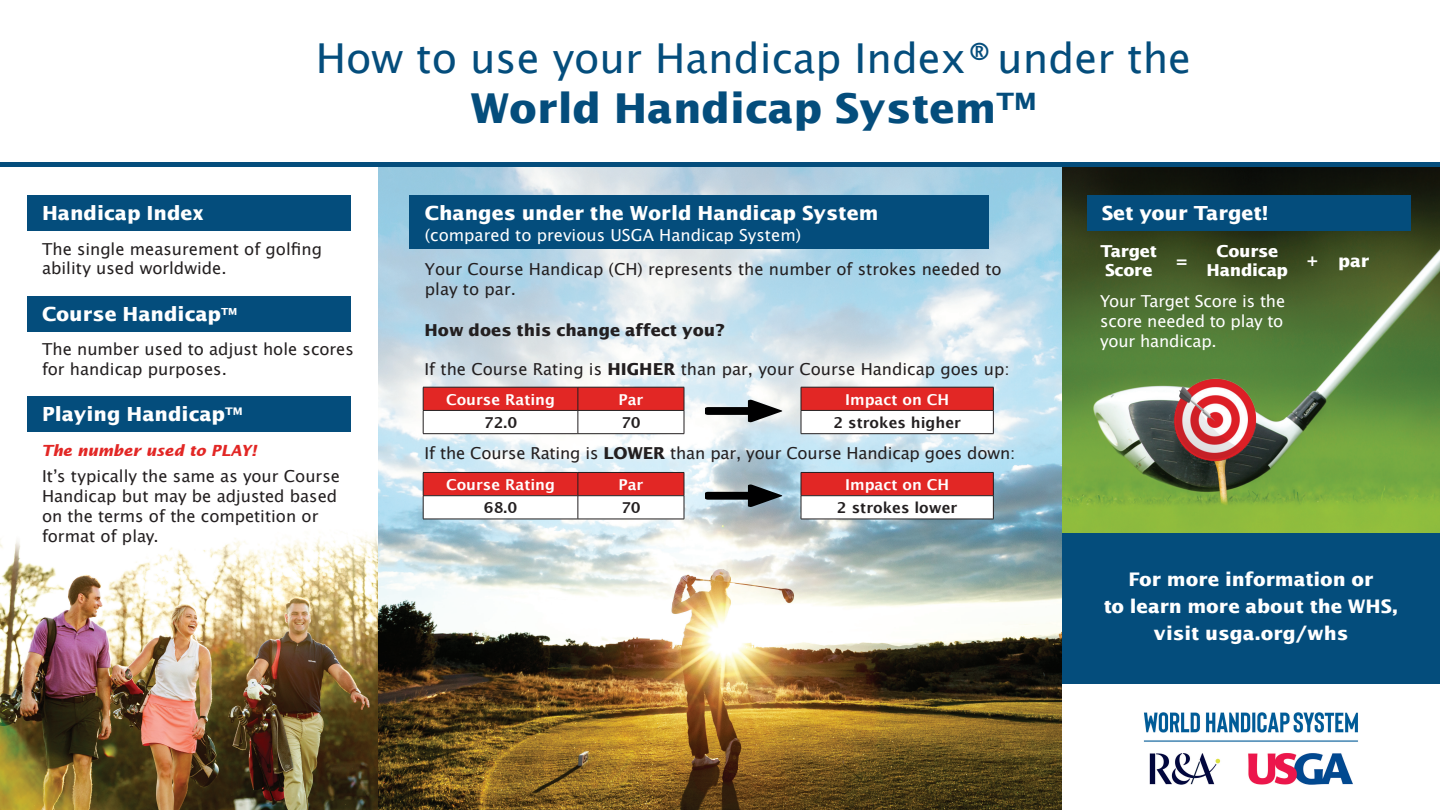
<style>
.page{position:relative;width:1440px;height:810px;background:#fff}
.page>*{position:absolute;margin:0;border:0;box-sizing:border-box;transform-origin:0 0}
.t1{font:41.25px "Lucida San Rom";color:#044d7c}
.t2{font:700 41.25px "Lucida San";color:#044d7c}
.t3{font:700 19.5px "Lucida San";color:#fff}
.t4{font:700 18.75px/27px "Lucida San";color:#fff;text-align:center}
.t5{font:700 17.25px "Lucida San";color:#fff}
.t6{font:16.5px/19.8px "Lucida San Rom";color:#231f20}
.t7{font:16.5px/19.8px "Lucida San Rom";letter-spacing:-.01em;color:#fff;text-align:justify}
.t8{font:700 16.5px/19px "Lucida San";letter-spacing:-.015em;color:#fff;text-align:center}
.t9{font:700 16.5px "Lucida San";color:#231f20}
.t10{font:italic 700 16.5px "Lucida San";color:#e22725}
.t11{font:700 15px "Lucida Grande";color:#fff}
.t12{font:700 15px "Lucida Grande";color:#231f20}
.s1{font-family:"Lucida San";font-weight:700}
</style>
<div class="page">
<div style="left:1042px;top:518px;width:398px;height:166px;background:#044d7c"></div>
<img style="left:1062px;top:166px;width:378px;height:366px">
<img style="left:378px;top:166px;width:684px;height:644px">
<div style="left:27px;top:195px;width:324px;height:36px;background:#044d7c"></div>
<div style="left:1087px;top:195px;width:324px;height:36px;background:#044d7c"></div>
<div style="left:409px;top:195px;width:580px;height:54px;background:#044d7c"></div>
<div style="left:27px;top:296px;width:324px;height:36px;background:#044d7c"></div>
<hr style="left:0;top:162px;width:1440px;height:4px;background:#044d7c">
<img style="left:0;top:534px;width:378px;height:276px">
<img style="left:1144px;top:712px;width:214px;height:73px">
<div style="left:27px;top:396px;width:324px;height:36px;background:#044d7c"></div>
<img style="left:1169px;top:375px;width:90px;height:89px">
<hr style="left:423px;top:434px;width:155px;height:1px;background:#231f20">
<hr style="left:578px;top:434px;width:106px;height:1px;background:#231f20">
<hr style="left:801px;top:434px;width:193px;height:1px;background:#231f20">
<hr style="left:423px;top:519px;width:155px;height:1px;background:#231f20">
<hr style="left:578px;top:519px;width:106px;height:1px;background:#231f20">
<hr style="left:801px;top:519px;width:193px;height:1px;background:#231f20">
<svg style="left:423px;top:387px;width:571px;height:47px"></svg>
<svg style="left:423px;top:472px;width:571px;height:47px"></svg>
<h1 class="t1" style="left:316px;top:32px;width:877px">How to use your Handicap Index®under the</h1>
<h1 class="t2" style="left:471px;top:81px;width:568px">World Handicap System<sup>TM</sup></h1>
<p class="t3" style="left:42px;top:200px;width:163px">Handicap Index</p>
<p class="t3" style="left:425px;top:200px;width:455px">Changes under the World Handicap System</p>
<p class="t3" style="left:1102px;top:200px;width:168px">Set your Target!</p>
<p class="t7" style="left:425px;top:225px;width:378px">(compared to previous USGA Handicap System)</p>
<p class="t6" style="left:42px;top:239px;width:282px">The single measurement of golfing ability used worldwide.</p>
<p class="t8" style="left:1101px;top:242px;width:58px">Target</p>
<p class="t8" style="left:1207px;top:242px;width:83px">Course<br>Handicap</p>
<p class="t8" style="left:1307px;top:251px;width:13px">+</p>
<p class="t8" style="left:1176px;top:251px;width:13px">=</p>
<p class="t6" style="left:425px;top:260px;width:578px">Your Course Handicap (CH) represents the number of strokes needed to play to par.</p>
<p class="t9" style="left:425px;top:319px;width:302px">How does this change affect you?</p>
<p class="t6" style="left:425px;top:359px;width:587px">If the Course Rating is <span class="s1">HIGHER</span> than par, your Course Handicap goes up:</p>
<p class="t8" style="left:1105px;top:261px;width:49px">Score</p>
<p class="t7" style="left:1100px;top:292px;width:186px">Your Target Score is the score needed to play to your handicap.</p>
<p class="t3" style="left:42px;top:301px;width:197px">Course Handicap<sup>TM</sup></p>
<p class="t6" style="left:42px;top:340px;width:313px">The number used to adjust hole scores for handicap purposes.</p>
<p class="t3" style="left:42px;top:401px;width:202px">Playing Handicap<sup>TM</sup></p>
<p class="t10" style="left:42px;top:441px;width:217px">The number used to PLAY!</p>
<p class="t6" style="left:42px;top:467px;width:299px">It’s typically the same as your Course<br>Handicap but may be adjusted based on the terms of the competition or format of play.</p>
<p class="t11" style="left:446px;top:387px;width:111px">Course Rating</p>
<p class="t11" style="left:619px;top:387px;width:26px">Par</p>
<p class="t11" style="left:845px;top:387px;width:106px">Impact on CH</p>
<p class="t12" style="left:484px;top:410px;width:35px">72.0</p>
<p class="t12" style="left:621px;top:410px;width:21px">70</p>
<p class="t12" style="left:833px;top:410px;width:129px">2 strokes higher</p>
<p class="t6" style="left:425px;top:444px;width:592px">If the Course Rating is <span class="s1">LOWER</span> than par, your Course Handicap goes down:</p>
<p class="t11" style="left:446px;top:472px;width:111px">Course Rating</p>
<p class="t11" style="left:619px;top:472px;width:26px">Par</p>
<p class="t11" style="left:845px;top:472px;width:106px">Impact on CH</p>
<p class="t12" style="left:484px;top:496px;width:35px">68.0</p>
<p class="t12" style="left:621px;top:496px;width:21px">70</p>
<p class="t12" style="left:837px;top:496px;width:122px">2 strokes lower</p>
<p class="t5" style="left:1338px;top:250px;width:33px">par</p>
<p class="t4" style="left:1104px;top:566px;width:296px">For more information or<br>to learn more about the WHS, visit usga.org/whs</p>
</div>
